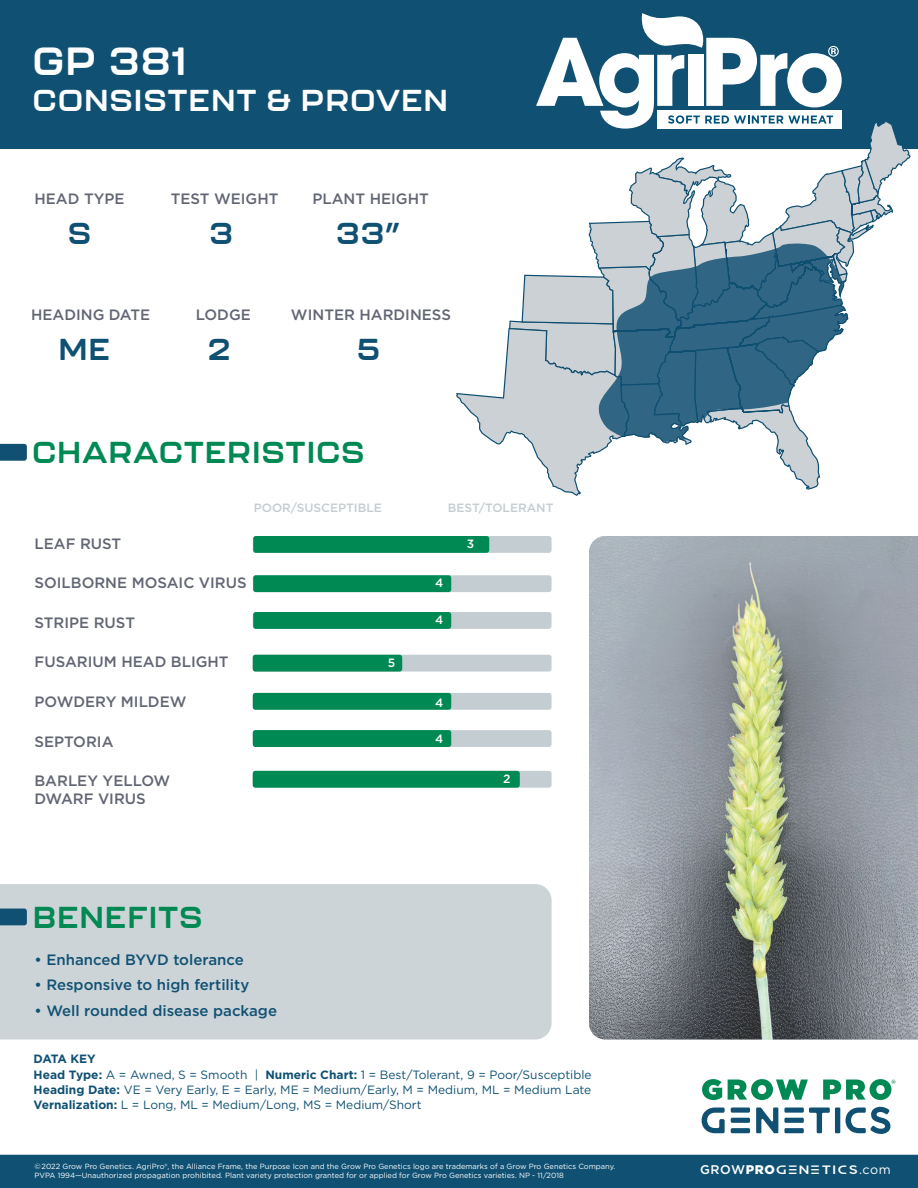
<style>
.page{position:relative;width:918px;height:1188px;background:#fff}
.page>*{position:absolute;margin:0;border:0;box-sizing:border-box;transform-origin:0 0}
.t1{font:700 39px "Kallisto";color:#fff}
.t2{font:700 30px "Kallisto";letter-spacing:.05em;color:#008953}
.t3{font:700 30px "Kallisto";letter-spacing:.05em;color:#fff}
.t4{font:700 30px "Kallisto";color:#105173}
.t5{font:500 15px/18px "Gotham";color:#626574}
.t6{font:500 15px "Gotham";color:#105173}
.t7{font:12.6px "MBF Ultra";letter-spacing:.05em;color:#fff}
.t8{font:12px/16.5px "Gotham";color:#105173}
.t9{font:500 12px "Gotham";color:#c4cdd1}
.t10{font:500 12px "Gotham";color:#fff}
.t11{font:7.5px/9px "Gotham";color:#fff}
.s1{font-weight:700}
.s2{font-family:"Gotham";font-weight:500}
.s3{font-family:"Gotham";font-weight:900}
.s4{font-family:"Gotham"}
</style>
<div class="page">
<div style="left:0;top:884px;width:552px;height:156px;background:#cdd4d8"></div>
<img style="left:589px;top:536px;width:329px;height:504px">
<div style="left:0;top:1155px;width:918px;height:33px;background:#105173"></div>
<svg style="left:0;top:444px;width:27px;height:17px"></svg>
<svg style="left:0;top:909px;width:27px;height:16px"></svg>
<div style="left:253px;top:536px;width:299px;height:17px;background:#c4cdd1;border-radius:3px"></div>
<div style="left:253px;top:575px;width:299px;height:17px;background:#c4cdd1;border-radius:3px"></div>
<div style="left:253px;top:612px;width:299px;height:17px;background:#c4cdd1;border-radius:3px"></div>
<div style="left:253px;top:655px;width:299px;height:17px;background:#c4cdd1;border-radius:3px"></div>
<div style="left:253px;top:693px;width:299px;height:17px;background:#c4cdd1;border-radius:3px"></div>
<div style="left:253px;top:730px;width:299px;height:17px;background:#c4cdd1;border-radius:3px"></div>
<div style="left:253px;top:771px;width:299px;height:17px;background:#c4cdd1;border-radius:3px"></div>
<div style="left:0;top:0;width:918px;height:149px;background:#105173"></div>
<svg style="left:702px;top:1108px;width:23px;height:25px"></svg>
<div style="left:731px;top:1118px;width:19px;height:5px;background:#105173;border-radius:2px"></div>
<div style="left:731px;top:1128px;width:19px;height:5px;background:#105173;border-radius:2px"></div>
<div style="left:731px;top:1108px;width:19px;height:5px;background:#105173;border-radius:2px"></div>
<svg style="left:756px;top:1108px;width:22px;height:25px"></svg>
<div style="left:784px;top:1128px;width:20px;height:5px;background:#105173"></div>
<div style="left:784px;top:1108px;width:20px;height:5px;background:#105173"></div>
<div style="left:784px;top:1118px;width:20px;height:5px;background:#105173"></div>
<svg style="left:809px;top:1108px;width:21px;height:25px"></svg>
<div style="left:835px;top:1108px;width:5px;height:25px;background:#105173"></div>
<svg style="left:846px;top:1106px;width:45px;height:28px"></svg>
<svg style="left:702px;top:1079px;width:20px;height:21px"></svg>
<svg style="left:728px;top:1079px;width:80px;height:21px"></svg>
<svg style="left:823px;top:1079px;width:73px;height:21px"></svg>
<svg style="left:456px;top:13px;width:455px;height:483px"></svg>
<svg style="left:599px;top:244px;width:249px;height:198px;background:#668ca1"></svg>
<div style="left:253px;top:693px;width:198px;height:17px;background:#008953;border-radius:3px"></div>
<div style="left:253px;top:730px;width:198px;height:17px;background:#008953;border-radius:3px"></div>
<div style="left:253px;top:771px;width:267px;height:17px;background:#008953;border-radius:3px"></div>
<div style="left:253px;top:655px;width:149px;height:17px;background:#008953;border-radius:3px"></div>
<div style="left:253px;top:612px;width:198px;height:17px;background:#008953;border-radius:3px"></div>
<div style="left:253px;top:575px;width:198px;height:17px;background:#008953;border-radius:3px"></div>
<div style="left:253px;top:536px;width:236px;height:17px;background:#008953;border-radius:3px"></div>
<h1 class="t1" style="left:33px;top:37px;width:154px">GP 381</h1>
<h2 class="t3" style="left:33px;top:82px;width:416px">CONSISTENT &amp; PROVEN</h2>
<h3 class="t5" style="left:34px;top:189px;width:92px">HEAD TYPE</h3>
<h2 class="t4" style="left:68px;top:215px;width:24px">S</h2>
<h3 class="t5" style="left:171px;top:189px;width:109px">TEST WEIGHT</h3>
<h3 class="t5" style="left:313px;top:189px;width:118px">PLANT HEIGHT</h3>
<h2 class="t4" style="left:210px;top:215px;width:24px">3</h2>
<h2 class="t4" style="left:337px;top:215px;width:65px">33”</h2>
<h3 class="t5" style="left:31px;top:305px;width:121px">HEADING DATE</h3>
<h3 class="t5" style="left:291px;top:305px;width:161px">WINTER HARDINESS</h3>
<h3 class="t5" style="left:196px;top:305px;width:56px">LODGE</h3>
<h2 class="t4" style="left:59px;top:331px;width:52px">ME</h2>
<h2 class="t4" style="left:208px;top:331px;width:24px">2</h2>
<h2 class="t4" style="left:358px;top:331px;width:24px">5</h2>
<h2 class="t2" style="left:32px;top:434px;width:334px">CHARACTERISTICS</h2>
<h3 class="t9" style="left:254px;top:500px;width:130px">POOR/SUSCEPTIBLE</h3>
<h3 class="t9" style="left:448px;top:500px;width:107px">BEST/TOLERANT</h3>
<h3 class="t5" style="left:34px;top:534px;width:88px">LEAF RUST</h3>
<h3 class="t5" style="left:34px;top:574px;width:214px">SOILBORNE MOSAIC VIRUS</h3>
<h3 class="t5" style="left:34px;top:613px;width:102px">STRIPE RUST</h3>
<h3 class="t5" style="left:34px;top:653px;width:196px">FUSARIUM HEAD BLIGHT</h3>
<h3 class="t5" style="left:34px;top:692px;width:153px">POWDERY MILDEW</h3>
<h3 class="t5" style="left:34px;top:732px;width:81px">SEPTORIA</h3>
<h3 class="t5" style="left:34px;top:772px;width:137px">BARLEY YELLOW<br>DWARF VIRUS</h3>
<h3 class="t10" style="left:388px;top:655px;width:9px">5</h3>
<h3 class="t10" style="left:435px;top:575px;width:10px">4</h3>
<h3 class="t10" style="left:435px;top:612px;width:10px">4</h3>
<h3 class="t10" style="left:467px;top:536px;width:9px">3</h3>
<h3 class="t10" style="left:435px;top:695px;width:10px">4</h3>
<h3 class="t10" style="left:435px;top:731px;width:10px">4</h3>
<h3 class="t10" style="left:503px;top:771px;width:9px">2</h3>
<h2 class="t2" style="left:33px;top:899px;width:171px">BENEFITS</h2>
<h3 class="t6" style="left:34px;top:949px;width:211px">• Enhanced BYVD tolerance</h3>
<h3 class="t6" style="left:34px;top:975px;width:216px">• Responsive to high fertility</h3>
<h3 class="t6" style="left:34px;top:1000px;width:244px">• Well rounded disease package</h3>
<h3 class="t8" style="left:34px;top:1050px;width:560px"><span class="s1">DATA KEY<br>Head Type:</span> A = Awned, S = Smooth | <span class="s1">Numeric Chart:</span> 1 = Best/Tolerant, 9 = Poor/Susceptible</h3>
<h3 class="t8" style="left:34px;top:1082px;width:559px;line-height:15px"><span class="s1">Heading Date:</span> VE = Very Early, E = Early, ME = Medium/Early, M = Medium, ML = Medium Late<br><span class="s1">Vernalization:</span> L = Long, ML = Medium/Long, MS = Medium/Short</h3>
<p class="t11" style="left:34px;top:1162px;width:582px">©2022 Grow Pro Genetics. AgriPro®, the Alliance Frame, the Purpose Icon and the Grow Pro Genetics logo are trademarks of a Grow Pro Genetics Company.<br>PVPA 1994—Unauthorized propagation prohibited. Plant variety protection granted for or applied for Grow Pro Genetics varieties. NP - 11/2018</p>
<h3 class="t7" style="left:700px;top:1163px;width:192px"><span class="s2">GROW</span><span class="s3">PRO</span>GENETICS<span class="s4">.com</span></h3>
</div>
